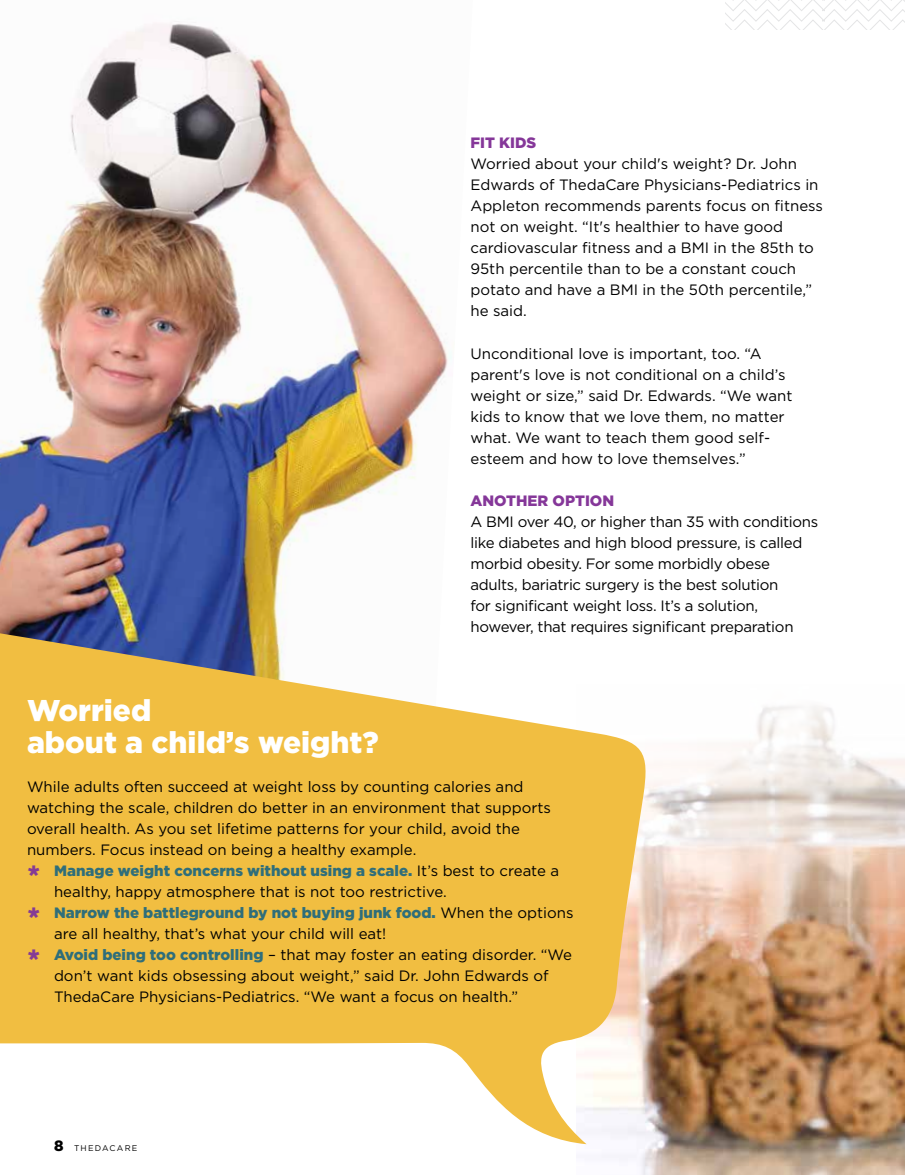
<style>
.page{position:relative;width:905px;height:1175px;background:#fff}
.page>*{position:absolute;margin:0;border:0;box-sizing:border-box;transform-origin:0 0}
.t1{font:900 30px/31.5px "Gotham";color:#fff}
.t2{font:15px/21px "Gotham";color:#000}
.t3{font:15px/21px "Gotham";letter-spacing:-.02em;color:#000}
.t4{font:900 15px "Gotham";color:#853799}
.t5{font:8.25px "Gotham";letter-spacing:.15em;color:#000}
.s1{font-weight:900;color:#2f6e7a}
.s2{font-weight:900;font-size:15px}
</style>
<div class="page">
<img style="left:0;top:21px;width:452px;height:595px">
<svg style="left:725px;top:0;width:179px;height:30px"></svg>
<img style="left:585px;top:706px;width:319px;height:468px">
<svg style="left:0;top:616px;width:650px;height:528px;fill:#f1be41"></svg>
<svg style="left:28px;top:864px;width:11px;height:11px"></svg>
<svg style="left:28px;top:906px;width:11px;height:11px"></svg>
<svg style="left:28px;top:948px;width:11px;height:11px"></svg>
<p class="t4" style="left:470px;top:134px;width:67px">FIT KIDS</p>
<p class="t2" style="left:470px;top:153px;width:354px">Worried about your child's weight? Dr. John Edwards of ThedaCare Physicians-Pediatrics in Appleton recommends parents focus on fitness not on weight. “It's healthier to have good cardiovascular fitness and a BMI in the 85th to 95th percentile than to be a constant couch potato and have a BMI in the 50th percentile,” he said.</p>
<p class="t2" style="left:470px;top:342px;width:323px">Unconditional love is important, too. “A parent's love is not conditional on a child’s weight or size,” said Dr. Edwards. “We want kids to know that we love them, no matter what. We want to teach them good self&shy;esteem and how to love themselves.”</p>
<p class="t4" style="left:470px;top:491px;width:145px">ANOTHER OPTION</p>
<p class="t3" style="left:470px;top:510px;width:349px">A BMI over 40, or higher than 35 with conditions like diabetes and high blood pressure, is called morbid obesity. For some morbidly obese adults, bariatric surgery is the best solution<br>for significant weight loss. It’s a solution, however, that requires significant preparation</p>
<h1 class="t1" style="left:27px;top:694px;width:353px">Worried<br>about a child’s weight?</h1>
<p class="t2" style="left:27px;top:775px;width:525px">While adults often succeed at weight loss by counting calories and watching the scale, children do better in an environment that supports overall health. As you set lifetime patterns for your child, avoid the numbers. Focus instead on being a healthy example.</p>
<p class="t2" style="left:54px;top:859px;width:521px"><span class="s1">Manage weight concerns without using a scale.</span> It’s best to create a healthy, happy atmosphere that is not too restrictive.<br><span class="s1">Narrow the battleground by not buying junk food.</span> When the options are all healthy, that’s what your child will eat!<br><span class="s1">Avoid being too controlling</span> – that may foster an eating disorder. “We don’t want kids obsessing about weight,” said Dr. John Edwards of ThedaCare Physicians-Pediatrics. “We want a focus on health.”</p>
<p class="t5" style="left:54px;top:1143px;width:85px"><span class="s2">8</span> THEDACARE</p>
</div>
